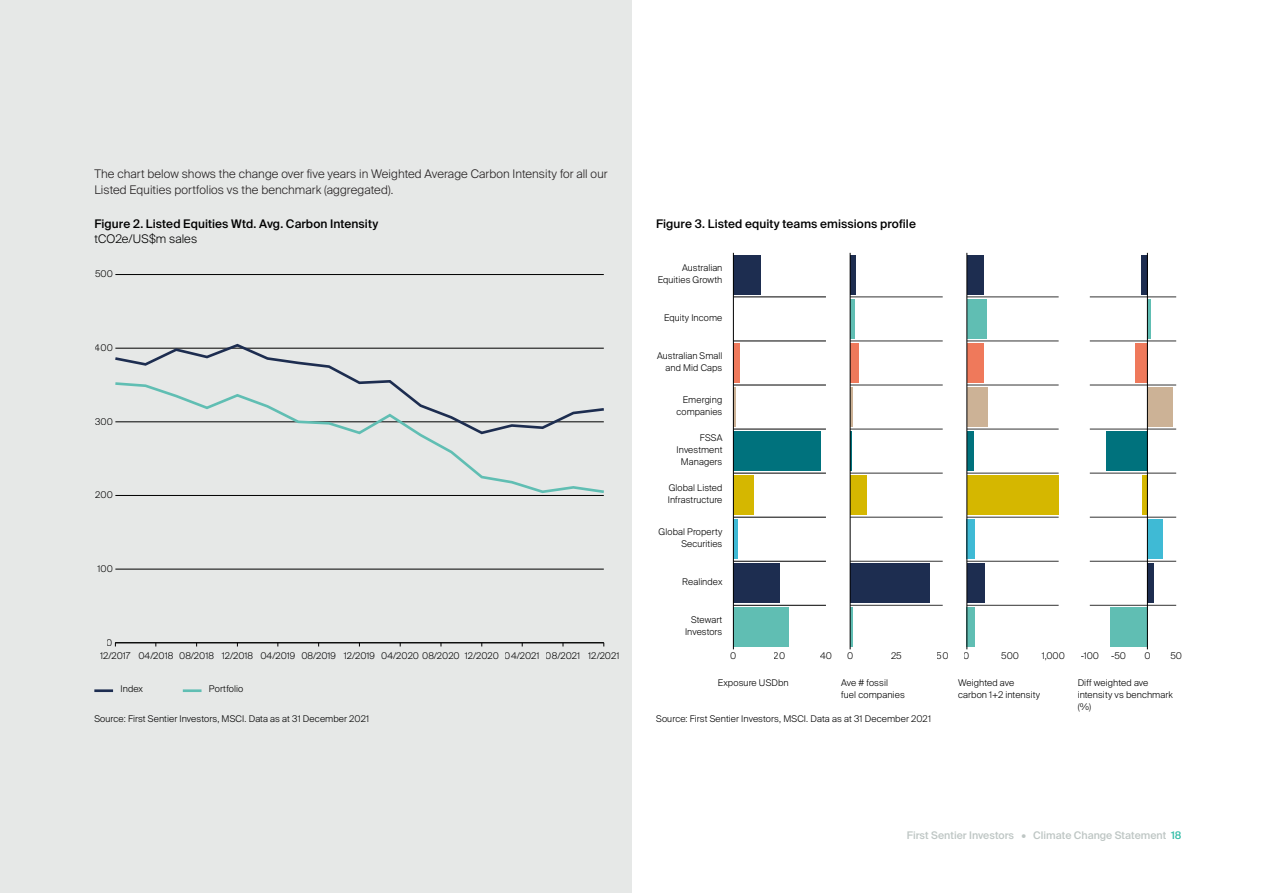
<style>
.page{position:relative;width:1263px;height:893px;background:#fff}
.page>*{position:absolute;margin:0;border:0;box-sizing:border-box;transform-origin:0 0}
.Body_copy{font:300 11.85px/15.9px "Suisse Intl";letter-spacing:.01em;color:#231f20}
.t1{font:500 11.85px/15.9px "Suisse Intl";letter-spacing:.005em;color:#000}
.t2{font:500 10.5px "Suisse Intl";color:#bec6c4}
.t3{font:300 9.3px/11.9px "Suisse Intl";letter-spacing:.01em;color:#000;text-align:right}
.s1{font-weight:300}
.s2{color:#34bda7}
</style>
<div class="page">
<div style="left:0;top:0;width:631px;height:893px;background:#e6e8e7"></div>
<hr style="left:183px;top:689px;width:19px;height:3px;background:#60beb3">
<hr style="left:94px;top:689px;width:19px;height:3px;background:#1d2d51">
<hr style="left:115px;top:274px;width:489px;height:1px;background:#000">
<svg style="left:115px;top:343px;width:489px;height:38px"></svg>
<svg style="left:115px;top:495px;width:489px;height:75px"></svg>
<svg style="left:115px;top:381px;width:489px;height:113px"></svg>
<hr style="left:115px;top:642px;width:489px;height:1px;background:#000">
<hr style="left:733px;top:297px;width:93px;height:1px;background:#000">
<hr style="left:733px;top:341px;width:93px;height:1px;background:#000">
<hr style="left:733px;top:385px;width:93px;height:1px;background:#000">
<hr style="left:733px;top:429px;width:93px;height:1px;background:#000">
<hr style="left:733px;top:473px;width:93px;height:1px;background:#000">
<hr style="left:733px;top:517px;width:93px;height:1px;background:#000">
<hr style="left:733px;top:561px;width:93px;height:1px;background:#000">
<hr style="left:733px;top:605px;width:93px;height:1px;background:#000">
<div style="left:733px;top:255px;width:28px;height:40px;background:#1d2d50"></div>
<div style="left:733px;top:343px;width:7px;height:40px;background:#ef795b"></div>
<hr style="left:733px;top:387px;width:3px;height:40px;background:#ccb296">
<div style="left:733px;top:431px;width:88px;height:40px;background:#00727d"></div>
<div style="left:733px;top:475px;width:21px;height:40px;background:#d5b700"></div>
<div style="left:733px;top:519px;width:5px;height:40px;background:#3fbad5"></div>
<div style="left:733px;top:563px;width:47px;height:40px;background:#1d2d50"></div>
<div style="left:733px;top:607px;width:56px;height:40px;background:#60beb3"></div>
<hr style="left:733px;top:253px;width:1px;height:396px;background:#000">
<hr style="left:850px;top:297px;width:93px;height:1px;background:#333">
<hr style="left:850px;top:341px;width:93px;height:1px;background:#333">
<hr style="left:850px;top:385px;width:93px;height:1px;background:#333">
<hr style="left:850px;top:429px;width:93px;height:1px;background:#333">
<hr style="left:850px;top:473px;width:93px;height:1px;background:#333">
<hr style="left:850px;top:517px;width:93px;height:1px;background:#333">
<hr style="left:850px;top:561px;width:93px;height:1px;background:#333">
<hr style="left:850px;top:605px;width:93px;height:1px;background:#333">
<div style="left:850px;top:255px;width:6px;height:40px;background:#1d2d50"></div>
<hr style="left:850px;top:299px;width:4px;height:40px;background:#60beb3">
<div style="left:850px;top:343px;width:9px;height:40px;background:#ef795b"></div>
<hr style="left:850px;top:387px;width:3px;height:40px;background:#ccb296">
<hr style="left:850px;top:431px;width:2px;height:40px;background:#00727d">
<div style="left:850px;top:475px;width:16px;height:40px;background:#d5b700"></div>
<div style="left:850px;top:563px;width:79px;height:40px;background:#1d2d50"></div>
<hr style="left:850px;top:607px;width:3px;height:40px;background:#60beb3">
<hr style="left:850px;top:253px;width:1px;height:396px;background:#000">
<hr style="left:967px;top:297px;width:92px;height:1px;background:#333">
<hr style="left:967px;top:341px;width:92px;height:1px;background:#333">
<hr style="left:967px;top:385px;width:92px;height:1px;background:#333">
<hr style="left:967px;top:429px;width:92px;height:1px;background:#333">
<hr style="left:967px;top:473px;width:92px;height:1px;background:#333">
<hr style="left:967px;top:517px;width:92px;height:1px;background:#333">
<hr style="left:967px;top:561px;width:92px;height:1px;background:#333">
<hr style="left:967px;top:605px;width:92px;height:1px;background:#333">
<div style="left:967px;top:255px;width:16px;height:40px;background:#1d2d50"></div>
<div style="left:967px;top:299px;width:19px;height:40px;background:#60beb3"></div>
<div style="left:967px;top:343px;width:16px;height:40px;background:#ef795b"></div>
<div style="left:967px;top:387px;width:21px;height:40px;background:#ccb296"></div>
<div style="left:967px;top:431px;width:6px;height:40px;background:#00727d"></div>
<div style="left:967px;top:475px;width:92px;height:40px;background:#d5b700"></div>
<div style="left:967px;top:519px;width:8px;height:40px;background:#3fbad5"></div>
<div style="left:967px;top:563px;width:17px;height:40px;background:#1d2d50"></div>
<div style="left:967px;top:607px;width:8px;height:40px;background:#60beb3"></div>
<hr style="left:966px;top:253px;width:1px;height:396px;background:#000">
<hr style="left:1090px;top:297px;width:86px;height:1px;background:#333">
<hr style="left:1090px;top:341px;width:86px;height:1px;background:#333">
<hr style="left:1090px;top:385px;width:86px;height:1px;background:#333">
<hr style="left:1090px;top:429px;width:86px;height:1px;background:#333">
<hr style="left:1090px;top:473px;width:86px;height:1px;background:#333">
<hr style="left:1090px;top:517px;width:86px;height:1px;background:#333">
<hr style="left:1090px;top:561px;width:86px;height:1px;background:#333">
<hr style="left:1090px;top:605px;width:86px;height:1px;background:#333">
<div style="left:1140px;top:255px;width:7px;height:40px;background:#1d2d50"></div>
<hr style="left:1147px;top:299px;width:4px;height:40px;background:#60beb3">
<div style="left:1135px;top:343px;width:12px;height:40px;background:#ef795b"></div>
<div style="left:1147px;top:387px;width:25px;height:40px;background:#ccb296"></div>
<div style="left:1106px;top:431px;width:41px;height:40px;background:#00727d"></div>
<div style="left:1142px;top:475px;width:5px;height:40px;background:#d5b700"></div>
<div style="left:1147px;top:519px;width:16px;height:40px;background:#3fbad5"></div>
<div style="left:1147px;top:563px;width:7px;height:40px;background:#1d2d50"></div>
<div style="left:1110px;top:607px;width:37px;height:40px;background:#60beb3"></div>
<hr style="left:1147px;top:253px;width:1px;height:396px;background:#000">
<p class="Body_copy" style="left:94px;top:166px;width:515px">The chart below shows the change over five years in Weighted Average Carbon Intensity for all our<br>Listed Equities portfolios vs the benchmark (aggregated).</p>
<p class="t1" style="left:94px;top:216px;width:285px">Figure 2. Listed Equities Wtd. Avg. Carbon Intensity <span class="s1">tCO2e/US$m sales</span></p>
<p class="t3" style="left:95px;top:268px;width:19px">500</p>
<p class="t3" style="left:95px;top:342px;width:19px">400</p>
<p class="t3" style="left:95px;top:416px;width:19px">300</p>
<p class="t3" style="left:95px;top:489px;width:19px">200</p>
<p class="t3" style="left:98px;top:563px;width:17px">100</p>
<p class="t3" style="left:107px;top:637px;width:8px">0</p>
<p class="t3" style="left:100px;top:650px;width:521px">12/2017 04/2018 08/2018 12/2018 04/2019 08/2019 12/2019 04/2020 08/2020 12/2020 04/2021 08/2021 12/2021</p>
<p class="t3" style="left:120px;top:683px;width:24px">Index</p>
<p class="t3" style="left:209px;top:683px;width:36px">Portfolio</p>
<p class="t3" style="left:94px;top:713px;width:276px">Source: First Sentier Investors, MSCI. Data as at 31 December 2021</p>
<p class="t1" style="left:656px;top:216px;width:261px">Figure 3. Listed equity teams emissions profile</p>
<p class="t3" style="left:658px;top:262px;width:66px">Australian<br>Equities Growth</p>
<p class="t3" style="left:664px;top:312px;width:60px">Equity Income</p>
<p class="t3" style="left:657px;top:350px;width:67px">Australian Small and Mid Caps</p>
<p class="t3" style="left:676px;top:394px;width:47px">Emerging companies</p>
<p class="t3" style="left:677px;top:432px;width:47px">FSSA<br>Investment<br>Managers</p>
<p class="t3" style="left:667px;top:482px;width:57px;text-align:left">'Global Listed<br>Infrastructure</p>
<p class="t3" style="left:659px;top:526px;width:65px">Global Property<br>Securities</p>
<p class="t3" style="left:682px;top:576px;width:42px">Realindex</p>
<p class="t3" style="left:685px;top:614px;width:39px">Stewart<br>Investors</p>
<p class="t3" style="left:730px;top:650px;width:8px">0</p>
<p class="t3" style="left:774px;top:650px;width:13px">20</p>
<p class="t3" style="left:820px;top:650px;width:13px">40</p>
<p class="t3" style="left:847px;top:650px;width:8px">0</p>
<p class="t3" style="left:891px;top:650px;width:12px">25</p>
<p class="t3" style="left:937px;top:650px;width:13px">50</p>
<p class="t3" style="left:964px;top:650px;width:8px">0</p>
<p class="t3" style="left:1001px;top:650px;width:19px">500</p>
<p class="t3" style="left:1042px;top:650px;width:24px">1,000</p>
<p class="t3" style="left:1080px;top:650px;width:20px">-100</p>
<p class="t3" style="left:1111px;top:650px;width:17px">-50</p>
<p class="t3" style="left:1144px;top:650px;width:8px">0</p>
<p class="t3" style="left:1170px;top:650px;width:13px">50</p>
<p class="t3" style="left:718px;top:677px;width:73px">Exposure USDbn</p>
<p class="t3" style="left:841px;top:677px;width:65px;text-align:left">Ave # fossil fuel companies</p>
<p class="t3" style="left:958px;top:677px;width:84px;text-align:left">Weighted ave carbon 1+2 intensity</p>
<p class="t3" style="left:1078px;top:677px;width:97px;text-align:left">Diff weighted ave intensity vs benchmark (%)</p>
<p class="t3" style="left:656px;top:713px;width:276px">Source: First Sentier Investors, MSCI. Data as at 31 December 2021</p>
<p class="t2" style="left:907px;top:830px;width:276px">First Sentier Investors • Climate Change Statement <span class="s2">18</span></p>
</div>
